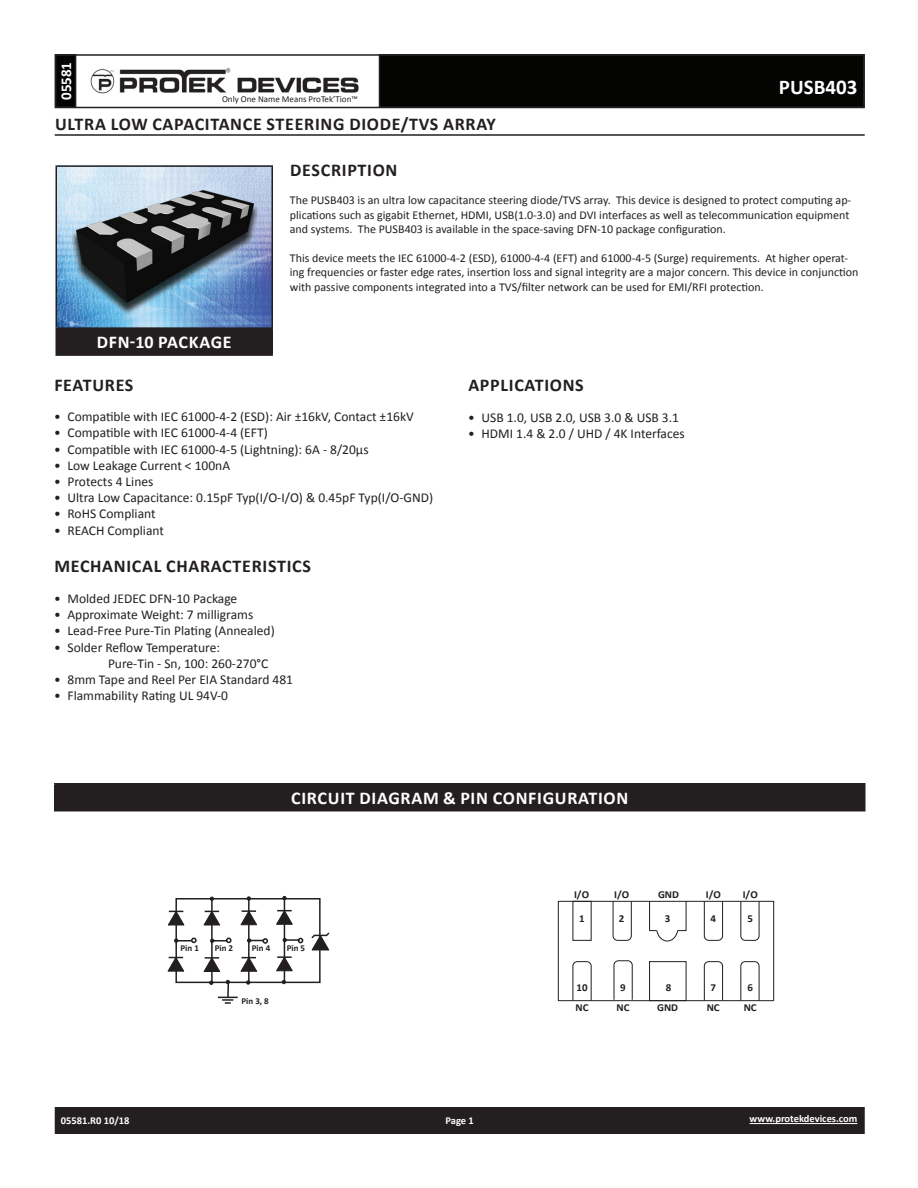
<style>
.page{position:relative;width:918px;height:1188px;background:#fff}
.page>*{position:absolute;margin:0;border:0;box-sizing:border-box;transform-origin:0 0}
.t1{font:700 21px "Calibri";color:#fff}
.t2{font:700 18px "Calibri";letter-spacing:.04em;color:#231f20}
.t3{font:700 18px "Calibri";letter-spacing:.04em;color:#fff}
.t4{font:700 15px "Calibri";color:#fff}
.t5{font:13.5px/16.2px "Calibri";color:#231f20}
.t6{font:12px/14.4px "Calibri";color:#231f20}
.t7{font:700 10.65px "Calibri";color:#231f20}
.t8{font:700 10.5px "Calibri";color:#fff}
.t9{font:9px "Calibri";color:#231f20}
.t10{font:700 9px "Calibri";color:#231f20}
</style>
<div class="page">
<div style="left:56px;top:1108px;width:808px;height:25px;background:#231f20"></div>
<div style="left:55px;top:1107px;width:810px;height:27px;border:2px solid #231f20"></div>
<div style="left:56px;top:55px;width:20px;height:52px;background:#040503"></div>
<div style="left:55px;top:54px;width:21px;height:54px;border:2px solid #231f20"></div>
<div style="left:380px;top:55px;width:484px;height:52px;background:#040503"></div>
<div style="left:55px;top:54px;width:810px;height:54px;border:2px solid #231f20"></div>
<img style="left:90px;top:68px;width:269px;height:26px">
<hr style="left:750px;top:1123px;width:107px;height:1px;background:#fff">
<hr style="left:55px;top:134px;width:810px;height:2px;background:#231f20">
<div style="left:55px;top:784px;width:810px;height:27px;background:#231f20"></div>
<hr style="left:54px;top:783px;width:812px;height:1px;background:#231f20">
<hr style="left:54px;top:784px;width:2px;height:26px;background:#231f20">
<hr style="left:864px;top:784px;width:2px;height:26px;background:#231f20">
<hr style="left:54px;top:810px;width:812px;height:2px;background:#231f20">
<svg style="left:168px;top:911px;width:17px;height:14px"></svg>
<svg style="left:203px;top:911px;width:18px;height:14px"></svg>
<svg style="left:203px;top:957px;width:18px;height:15px"></svg>
<svg style="left:167px;top:957px;width:18px;height:15px"></svg>
<div style="left:175px;top:898px;width:146px;height:85px;border:2px solid #231f20"></div>
<hr style="left:211px;top:899px;width:2px;height:84px;background:#231f20">
<svg style="left:174px;top:938px;width:23px;height:5px"></svg>
<svg style="left:210px;top:938px;width:22px;height:5px"></svg>
<svg style="left:210px;top:897px;width:4px;height:4px"></svg>
<svg style="left:311px;top:931px;width:19px;height:20px"></svg>
<svg style="left:240px;top:910px;width:17px;height:15px"></svg>
<svg style="left:240px;top:957px;width:17px;height:15px"></svg>
<hr style="left:248px;top:899px;width:2px;height:84px;background:#231f20">
<svg style="left:247px;top:938px;width:21px;height:6px"></svg>
<svg style="left:276px;top:910px;width:17px;height:15px"></svg>
<svg style="left:276px;top:956px;width:17px;height:15px"></svg>
<hr style="left:284px;top:898px;width:1px;height:84px;background:#231f20">
<svg style="left:283px;top:938px;width:20px;height:5px"></svg>
<svg style="left:282px;top:896px;width:4px;height:4px"></svg>
<svg style="left:282px;top:980px;width:4px;height:4px"></svg>
<svg style="left:209px;top:980px;width:29px;height:24px"></svg>
<hr style="left:773px;top:901px;width:1px;height:100px;background:#231f20">
<hr style="left:558px;top:1000px;width:215px;height:1px;background:#231f20">
<hr style="left:558px;top:901px;width:1px;height:100px;background:#231f20">
<hr style="left:558px;top:901px;width:216px;height:1px;background:#231f20">
<div style="left:572px;top:901px;width:20px;height:40px;border:1px solid #231f20"></div>
<svg style="left:572px;top:961px;width:20px;height:41px"></svg>
<svg style="left:613px;top:960px;width:20px;height:41px"></svg>
<svg style="left:740px;top:961px;width:20px;height:41px"></svg>
<svg style="left:703px;top:961px;width:20px;height:41px"></svg>
<svg style="left:740px;top:900px;width:20px;height:41px"></svg>
<svg style="left:703px;top:900px;width:20px;height:41px"></svg>
<svg style="left:612px;top:900px;width:20px;height:41px"></svg>
<div style="left:649px;top:961px;width:38px;height:40px;border:1px solid #231f20"></div>
<hr style="left:649px;top:901px;width:1px;height:30px;background:#231f20">
<hr style="left:686px;top:901px;width:1px;height:30px;background:#231f20">
<svg style="left:650px;top:930px;width:36px;height:12px"></svg>
<img style="left:57px;top:167px;width:215px;height:160px">
<div style="left:56px;top:328px;width:216px;height:27px;background:#231f20"></div>
<hr style="left:56px;top:165px;width:217px;height:2px;background:#231f20">
<hr style="left:56px;top:167px;width:1px;height:160px;background:#231f20">
<hr style="left:272px;top:167px;width:1px;height:160px;background:#231f20">
<hr style="left:56px;top:327px;width:217px;height:2px;background:#231f20">
<svg style="left:272px;top:329px;width:1px;height:25px"></svg>
<hr style="left:56px;top:354px;width:217px;height:2px;background:#231f20">
<p class="t4" style="left:56px;top:100px;width:40px;rotate:-90deg">05581</p>
<p class="t9" style="left:222px;top:93px;width:137px">Only One Name Means ProTek’Tion™</p>
<h1 class="t1" style="left:779px;top:74px;width:80px">PUSB403</h1>
<h2 class="t2" style="left:55px;top:112px;width:442px">ULTRA LOW CAPACITANCE STEERING DIODE/TVS ARRAY</h2>
<h2 class="t2" style="left:290px;top:158px;width:109px">DESCRIPTION</h2>
<p class="t6" style="left:290px;top:193px;width:563px">The PUSB403 is an ultra low capacitance steering diode/TVS array. This device is designed to protect computing ap&shy;plications such as gigabit Ethernet, HDMI, USB(1.0-3.0) and DVI interfaces as well as telecommunication equipment and systems. The PUSB403 is available in the space-saving DFN-10 package configuration.</p>
<p class="t6" style="left:290px;top:251px;width:570px">This device meets the IEC 61000-4-2 (ESD), 61000-4-4 (EFT) and 61000-4-5 (Surge) requirements. At higher operat&shy;ing frequencies or faster edge rates, insertion loss and signal integrity are a major concern. This device in conjunction with passive components integrated into a TVS/filter network can be used for EMI/RFI protection.</p>
<h2 class="t3" style="left:97px;top:331px;width:136px">DFN-10 PACKAGE</h2>
<h2 class="t2" style="left:54px;top:373px;width:81px">FEATURES</h2>
<p class="t5" style="left:54px;top:409px;width:361px">• Compatible with IEC 61000-4-2 (ESD): Air ±16kV, Contact ±16kV</p>
<p class="t5" style="left:54px;top:425px;width:215px">• Compatible with IEC 61000-4-4 (EFT)</p>
<p class="t5" style="left:54px;top:441px;width:316px">• Compatible with IEC 61000-4-5 (Lightning): 6A - 8/20µs</p>
<p class="t5" style="left:54px;top:457px;width:178px">• Low Leakage Current &lt; 100nA</p>
<p class="t5" style="left:54px;top:473px;width:101px">• Protects 4 Lines</p>
<p class="t5" style="left:54px;top:490px;width:381px">• Ultra Low Capacitance: 0.15pF Typ(I/O-I/O) &amp; 0.45pF Typ(I/O-GND)</p>
<p class="t5" style="left:54px;top:506px;width:103px">• RoHS Compliant</p>
<p class="t5" style="left:54px;top:522px;width:111px">• REACH Compliant</p>
<h2 class="t2" style="left:54px;top:555px;width:258px">MECHANICAL CHARACTERISTICS</h2>
<p class="t5" style="left:54px;top:590px;width:185px">• Molded JEDEC DFN-10 Package</p>
<p class="t5" style="left:54px;top:607px;width:201px">• Approximate Weight: 7 milligrams</p>
<p class="t5" style="left:54px;top:623px;width:222px">• Lead-Free Pure-Tin Plating (Annealed)</p>
<p class="t5" style="left:108px;top:639px;width:162px;text-indent:-54px">• Solder Reflow Temperature:<br>Pure-Tin - Sn, 100: 260-270°C</p>
<p class="t5" style="left:54px;top:671px;width:241px">• 8mm Tape and Reel Per EIA Standard 481</p>
<p class="t5" style="left:54px;top:688px;width:176px">• Flammability Rating UL 94V-0</p>
<h2 class="t2" style="left:468px;top:374px;width:117px">APPLICATIONS</h2>
<p class="t5" style="left:468px;top:409px;width:213px">• USB 1.0, USB 2.0, USB 3.0 &amp; USB 3.1</p>
<p class="t5" style="left:468px;top:426px;width:218px">• HDMI 1.4 &amp; 2.0 / UHD / 4K Interfaces</p>
<h2 class="t3" style="left:291px;top:787px;width:339px">CIRCUIT DIAGRAM &amp; PIN CONFIGURATION</h2>
<p class="t7" style="left:574px;top:888px;width:17px">I/O</p>
<p class="t7" style="left:614px;top:888px;width:17px">I/O</p>
<p class="t7" style="left:706px;top:888px;width:17px">I/O</p>
<p class="t7" style="left:743px;top:888px;width:17px">I/O</p>
<p class="t7" style="left:658px;top:888px;width:23px">GND</p>
<p class="t10" style="left:181px;top:942px;width:20px">Pin 1</p>
<p class="t10" style="left:215px;top:943px;width:20px">Pin 2</p>
<p class="t10" style="left:252px;top:942px;width:20px">Pin 4</p>
<p class="t10" style="left:287px;top:942px;width:20px">Pin 5</p>
<p class="t10" style="left:241px;top:995px;width:29px">Pin 3, 8</p>
<p class="t7" style="left:619px;top:912px;width:7px">2</p>
<p class="t7" style="left:665px;top:912px;width:7px">3</p>
<p class="t7" style="left:711px;top:912px;width:7px">4</p>
<p class="t7" style="left:579px;top:912px;width:7px">1</p>
<p class="t7" style="left:747px;top:912px;width:7px">5</p>
<p class="t7" style="left:620px;top:981px;width:7px">9</p>
<p class="t7" style="left:666px;top:980px;width:7px">8</p>
<p class="t7" style="left:711px;top:980px;width:7px">7</p>
<p class="t7" style="left:576px;top:981px;width:13px">10</p>
<p class="t7" style="left:747px;top:981px;width:7px">6</p>
<p class="t7" style="left:576px;top:1001px;width:15px">NC</p>
<p class="t7" style="left:657px;top:1001px;width:23px">GND</p>
<p class="t7" style="left:744px;top:1001px;width:15px">NC</p>
<p class="t7" style="left:617px;top:1001px;width:15px">NC</p>
<p class="t7" style="left:707px;top:1001px;width:15px">NC</p>
<p class="t8" style="left:61px;top:1114px;width:70px">05581.R0 10/18</p>
<p class="t8" style="left:446px;top:1114px;width:30px">Page 1</p>
<p class="t8" style="left:750px;top:1112px;width:109px">www.protekdevices.com</p>
</div>
